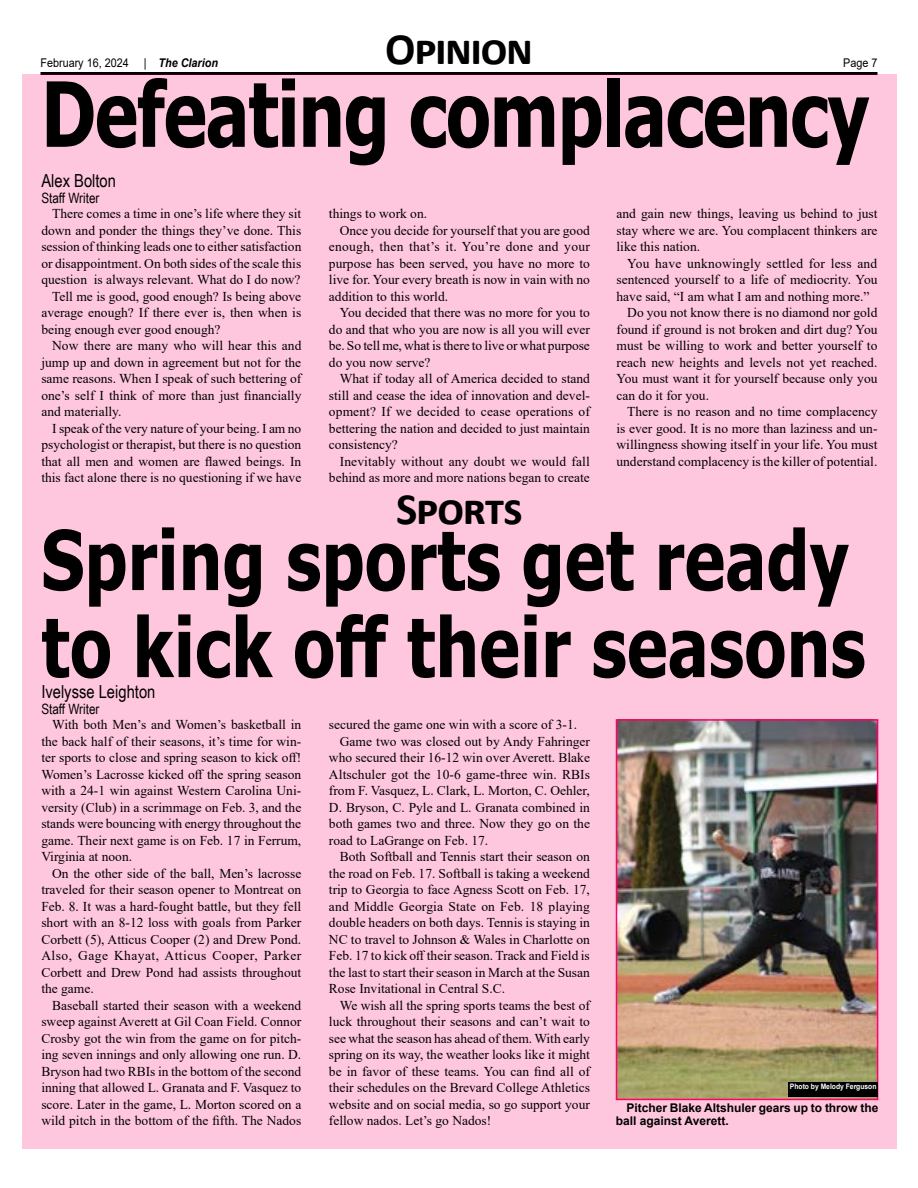
<style>
.page{position:relative;width:918px;height:1188px;background:#fff}
.page>*{position:absolute;margin:0;border:0;box-sizing:border-box;transform-origin:0 0}
.t1{font:700 90px "Tahoma";letter-spacing:-.01em;color:#000;scale:.8 1}
.t2{font:700 82.5px/87px "Tahoma";letter-spacing:.01em;color:#000;scale:.82 1}
.t3{font:700 45px "Calibri";letter-spacing:-.035em;color:#000}
.t4{font:18px "Arial Narrow";color:#000}
.t5{font:14.25px "Arial Narrow";color:#000}
.t6{font:13.5px/16.5px "Times New Roman";color:#000;text-align:justify}
.t7{font:13.5px "Times New Roman";letter-spacing:.02em;color:#000}
.t8{font:700 12px/13.5px "Arial";color:#000}
.t9{font:12px "Arial";color:#000;scale:.9 1}
.t10{font:italic 700 12px "Arial";color:#000;scale:.9 1}
.t11{font:700 7.5px "Arial";color:#fff;scale:.9 1}
.s1{font-weight:400;font-style:normal}
</style>
<div class="page">
<hr style="left:40px;top:72px;width:838px;height:3px;background:#000">
<div style="left:22px;top:75px;width:874px;height:1074px;background:#ffc7dd"></div>
<img style="left:619px;top:722px;width:256px;height:375px">
<div style="left:616px;top:719px;width:262px;height:381px;border:2px solid #f06"></div>
<div style="left:788px;top:1082px;width:90px;height:15px;background:#000"></div>
<h3 class="t3" style="left:385px;top:17px;width:149px">Opinion</h3>
<p class="t9" style="left:40px;top:55px;width:100px">February 16, 2024</p>
<p class="t10" style="left:144px;top:55px;width:84px"><span class="s1">|</span> The Clarion</p>
<p class="t9" style="left:843px;top:55px;width:40px">Page 7</p>
<h1 class="t1" style="left:41px;top:51px;width:1036px">Defeating complacency</h1>
<h3 class="t4" style="left:41px;top:167px;width:76px">Alex Bolton</h3>
<p class="t5" style="left:41px;top:188px;width:60px">Staff Writer</p>
<p class="t6" style="left:52px;top:205px;width:251px">There comes a time in one’s life where they sit</p>
<p class="t6" style="left:41px;top:222px;width:261px">down and ponder the things they’ve done. This</p>
<p class="t6" style="left:41px;top:238px;width:262px">session of thinking leads one to either satisfaction</p>
<p class="t6" style="left:41px;top:255px;width:261px">or disappointment. On both sides of the scale this</p>
<p class="t6" style="left:41px;top:271px;width:261px">question is always relevant. What do I do now?</p>
<p class="t6" style="left:52px;top:288px;width:251px">Tell me is good, good enough? Is being above</p>
<p class="t6" style="left:41px;top:304px;width:261px">average enough? If there ever is, then when is</p>
<p class="t6" style="left:41px;top:321px;width:181px">being enough ever good enough?</p>
<p class="t6" style="left:52px;top:337px;width:251px">Now there are many who will hear this and</p>
<p class="t6" style="left:41px;top:354px;width:261px">jump up and down in agreement but not for the</p>
<p class="t6" style="left:41px;top:370px;width:261px">same reasons. When I speak of such bettering of</p>
<p class="t6" style="left:41px;top:387px;width:262px">one’s self I think of more than just financially</p>
<p class="t6" style="left:41px;top:403px;width:82px">and materially.</p>
<p class="t6" style="left:52px;top:420px;width:251px">I speak of the very nature of your being. I am no</p>
<p class="t6" style="left:41px;top:436px;width:261px">psychologist or therapist, but there is no question</p>
<p class="t6" style="left:41px;top:453px;width:262px">that all men and women are flawed beings. In</p>
<p class="t6" style="left:41px;top:469px;width:261px">this fact alone there is no questioning if we have</p>
<p class="t6" style="left:617px;top:205px;width:263px">and gain new things, leaving us behind to just stay where we are. You complacent thinkers are like this nation.</p>
<p class="t7" style="left:627px;top:254px;width:252px">You have unknowingly settled for less and</p>
<p class="t6" style="left:617px;top:271px;width:263px">sentenced yourself to a life of mediocrity. You</p>
<p class="t6" style="left:617px;top:288px;width:255px">have said, “I am what I am and nothing more.”</p>
<p class="t6" style="left:627px;top:304px;width:252px">Do you not know there is no diamond nor gold</p>
<p class="t6" style="left:617px;top:321px;width:263px">found if ground is not broken and dirt dug? You</p>
<p class="t6" style="left:617px;top:337px;width:262px">must be willing to work and better yourself to</p>
<p class="t6" style="left:617px;top:354px;width:262px">reach new heights and levels not yet reached.</p>
<p class="t6" style="left:617px;top:370px;width:263px">You must want it for yourself because only you</p>
<p class="t6" style="left:617px;top:387px;width:94px">can do it for you.</p>
<p class="t6" style="left:627px;top:403px;width:252px">There is no reason and no time complacency</p>
<p class="t6" style="left:617px;top:420px;width:263px">is ever good. It is no more than laziness and un-</p>
<p class="t6" style="left:617px;top:436px;width:263px">willingness showing itself in your life. You must</p>
<p class="t6" style="left:617px;top:453px;width:262px">understand complacency is the killer of potential.</p>
<p class="t6" style="left:329px;top:205px;width:100px">things to work on.</p>
<p class="t6" style="left:340px;top:222px;width:252px">Once you decide for yourself that you are good</p>
<p class="t7" style="left:329px;top:237px;width:262px">enough, then that’s it. You’re done and your</p>
<p class="t6" style="left:329px;top:255px;width:262px">purpose has been served, you have no more to</p>
<p class="t6" style="left:329px;top:271px;width:263px">live for. Your every breath is now in vain with no</p>
<p class="t6" style="left:329px;top:288px;width:121px">addition to this world.</p>
<p class="t6" style="left:340px;top:304px;width:252px">You decided that there was no more for you to</p>
<p class="t6" style="left:329px;top:321px;width:263px">do and that who you are now is all you will ever</p>
<p class="t6" style="left:329px;top:337px;width:262px">be. So tell me, what is there to live or what purpose</p>
<p class="t6" style="left:329px;top:354px;width:103px">do you now serve?</p>
<p class="t6" style="left:340px;top:370px;width:252px">What if today all of America decided to stand</p>
<p class="t6" style="left:329px;top:387px;width:263px">still and cease the idea of innovation and devel-</p>
<p class="t6" style="left:329px;top:403px;width:263px">opment? If we decided to cease operations of</p>
<p class="t6" style="left:329px;top:420px;width:263px">bettering the nation and decided to just maintain</p>
<p class="t6" style="left:329px;top:436px;width:70px">consistency?</p>
<p class="t6" style="left:340px;top:453px;width:252px">Inevitably without any doubt we would fall</p>
<p class="t6" style="left:329px;top:469px;width:263px">behind as more and more nations began to create</p>
<h3 class="t3" style="left:396px;top:477px;width:128px">Sports</h3>
<h2 class="t2" style="left:41px;top:520px;width:1007px">Spring sports get ready to kick off their seasons</h2>
<h3 class="t4" style="left:41px;top:678px;width:116px">Ivelysse Leighton</h3>
<p class="t5" style="left:41px;top:699px;width:60px">Staff Writer</p>
<p class="t6" style="left:41px;top:716px;width:261px;text-indent:11px">With both Men’s and Women’s basketball in the back half of their seasons, it’s time for win&shy;ter sports to close and spring season to kick off!<br>Women’s Lacrosse kicked off the spring season with a 24-1 win against Western Carolina Uni&shy;versity (Club) in a scrimmage on Feb. 3, and the stands were bouncing with energy throughout the game. Their next game is on Feb. 17 in Ferrum, Virginia at noon.</p>
<p class="t6" style="left:41px;top:865px;width:262px;text-indent:11px">On the other side of the ball, Men’s lacrosse traveled for their season opener to Montreat on Feb. 8. It was a hard-fought battle, but they fell short with an 8-12 loss with goals from Parker Corbett (5), Atticus Cooper (2) and Drew Pond.<br>Also, Gage Khayat, Atticus Cooper, Parker Corbett and Drew Pond had assists throughout the game.</p>
<p class="t6" style="left:41px;top:997px;width:261px;text-indent:11px">Baseball started their season with a weekend sweep against Averett at Gil Coan Field. Connor Crosby got the win from the game on for pitch&shy;ing seven innings and only allowing one run. D.<br>Bryson had two RBIs in the bottom of the second inning that allowed L. Granata and F. Vasquez to score. Later in the game, L. Morton scored on a wild pitch in the bottom of the fifth. The Nados</p>
<p class="t6" style="left:329px;top:716px;width:250px">secured the game one win with a score of 3-1.</p>
<p class="t6" style="left:340px;top:733px;width:252px">Game two was closed out by Andy Fahringer</p>
<p class="t6" style="left:329px;top:749px;width:263px">who secured their 16-12 win over Averett. Blake</p>
<p class="t6" style="left:329px;top:766px;width:263px">Altschuler got the 10-6 game-three win. RBIs</p>
<p class="t6" style="left:329px;top:782px;width:262px">from F. Vasquez, L. Clark, L. Morton, C. Oehler,</p>
<p class="t6" style="left:329px;top:799px;width:263px">D. Bryson, C. Pyle and L. Granata combined in</p>
<p class="t6" style="left:329px;top:815px;width:263px">both games two and three. Now they go on the</p>
<p class="t6" style="left:329px;top:832px;width:161px">road to LaGrange on Feb. 17.</p>
<p class="t6" style="left:340px;top:848px;width:252px">Both Softball and Tennis start their season on</p>
<p class="t6" style="left:329px;top:865px;width:263px">the road on Feb. 17. Softball is taking a weekend</p>
<p class="t6" style="left:329px;top:881px;width:262px">trip to Georgia to face Agness Scott on Feb. 17,</p>
<p class="t6" style="left:329px;top:897px;width:262px">and Middle Georgia State on Feb. 18 playing</p>
<p class="t6" style="left:329px;top:914px;width:262px">double headers on both days. Tennis is staying in</p>
<p class="t6" style="left:329px;top:930px;width:263px">NC to travel to Johnson &amp; Wales in Charlotte on</p>
<p class="t6" style="left:329px;top:947px;width:262px">Feb. 17 to kick off their season. Track and Field is</p>
<p class="t6" style="left:329px;top:963px;width:263px">the last to start their season in March at the Susan</p>
<p class="t6" style="left:329px;top:980px;width:178px">Rose Invitational in Central S.C.</p>
<p class="t6" style="left:340px;top:996px;width:252px">We wish all the spring sports teams the best of</p>
<p class="t6" style="left:329px;top:1013px;width:263px">luck throughout their seasons and can’t wait to</p>
<p class="t6" style="left:329px;top:1029px;width:263px">see what the season has ahead of them. With early</p>
<p class="t6" style="left:329px;top:1046px;width:263px">spring on its way, the weather looks like it might</p>
<p class="t6" style="left:329px;top:1062px;width:262px">be in favor of these teams. You can find all of</p>
<p class="t6" style="left:329px;top:1079px;width:263px">their schedules on the Brevard College Athletics</p>
<p class="t6" style="left:329px;top:1095px;width:263px">website and on social media, so go support your</p>
<p class="t6" style="left:329px;top:1112px;width:164px">fellow nados. Let’s go Nados!</p>
<p class="t11" style="left:790px;top:1081px;width:98px">Photo by Melody Ferguson</p>
<p class="t8" style="left:616px;top:1101px;width:264px;text-indent:11px">Pitcher Blake Altshuler gears up to throw the ball against Averett.</p>
</div>
